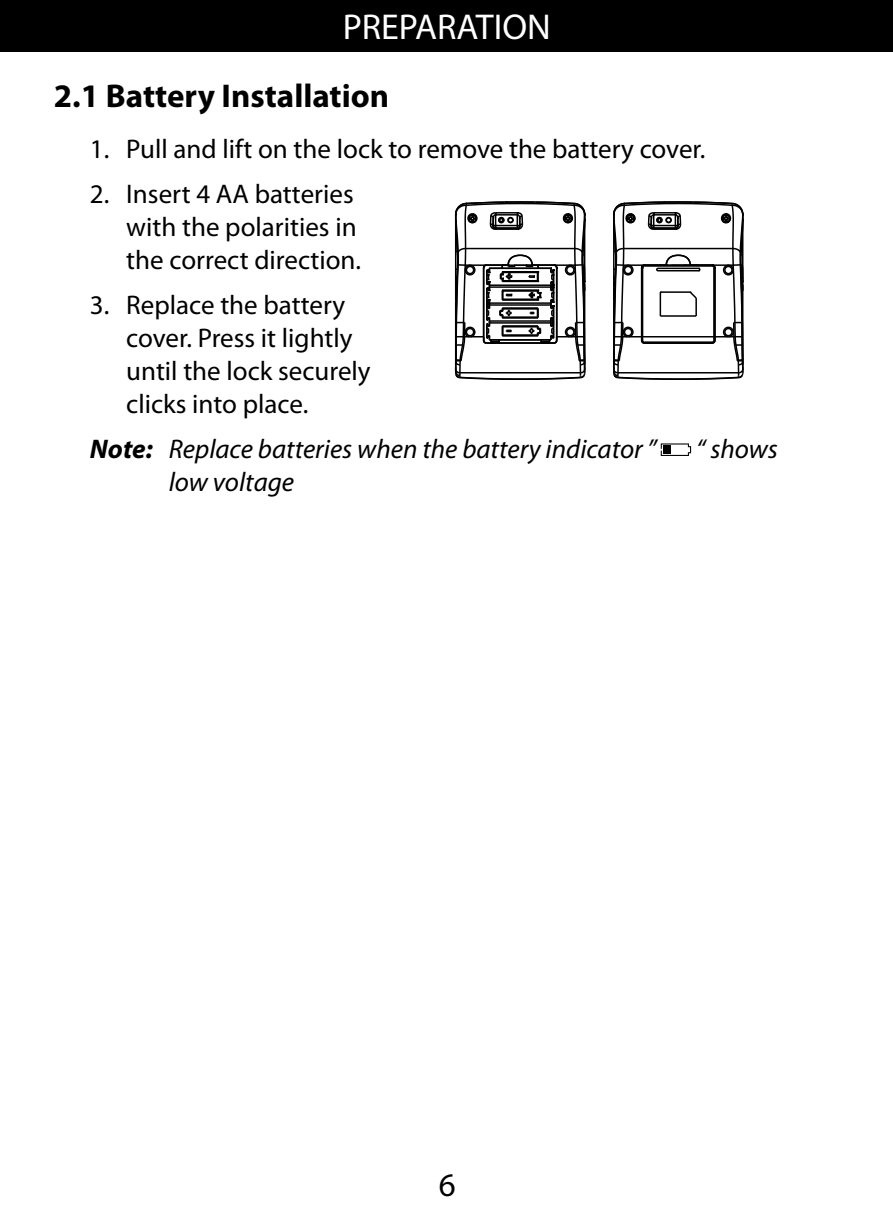
<style>
.page{position:relative;width:893px;height:1232px;background:#fff}
.page>*{position:absolute;margin:0;border:0;box-sizing:border-box;transform-origin:0 0}
.t1{font:36px "Myriad Pro";color:#fff}
.t2{font:700 33px "Myriad Pro";color:#000}
.t3{font:33px "Myriad Pro";color:#000}
.t4{font:27px/33px "Myriad Pro";color:#000}
.t5{font:italic 27px "Myriad Pro";color:#000}
.s1{font-weight:700}
</style>
<div class="page">
<svg style="left:661px;top:443px;width:30px;height:13px"></svg>
<div style="left:663px;top:445px;width:7px;height:9px;background:#000"></div>
<div style="left:0;top:0;width:893px;height:51px;background:#000"></div>
<div style="left:459px;top:377px;width:122px;height:3px;border:2px solid #000;border-radius:50%"></div>
<svg style="left:454px;top:201px;width:132px;height:178px"></svg>
<div style="left:617px;top:377px;width:122px;height:3px;border:2px solid #000;border-radius:50%"></div>
<svg style="left:613px;top:201px;width:131px;height:178px"></svg>
<h1 class="t1" style="left:343px;top:5px;width:210px">PREPARATION</h1>
<p class="t2" style="left:54px;top:74px;width:337px">2.1 Battery Installation</p>
<p class="t4" style="left:90px;top:132px;width:617px">1. Pull and lift on the lock to remove the battery cover.</p>
<p class="t4" style="left:126px;top:177px;width:236px;text-indent:-36px">2. Insert 4 AA batteries with the polarities in the correct direction.</p>
<p class="t4" style="left:126px;top:288px;width:246px;text-indent:-36px">3. Replace the battery cover. Press it lightly until the lock securely clicks into place.</p>
<p class="t5" style="left:90px;top:432px;width:568px"><span class="s1">Note:</span> Replace batteries when the battery indicator ”</p>
<p class="t5" style="left:696px;top:432px;width:83px">“ shows</p>
<p class="t5" style="left:169px;top:465px;width:127px">low voltage</p>
<p class="t3" style="left:439px;top:1164px;width:18px">6</p>
</div>
